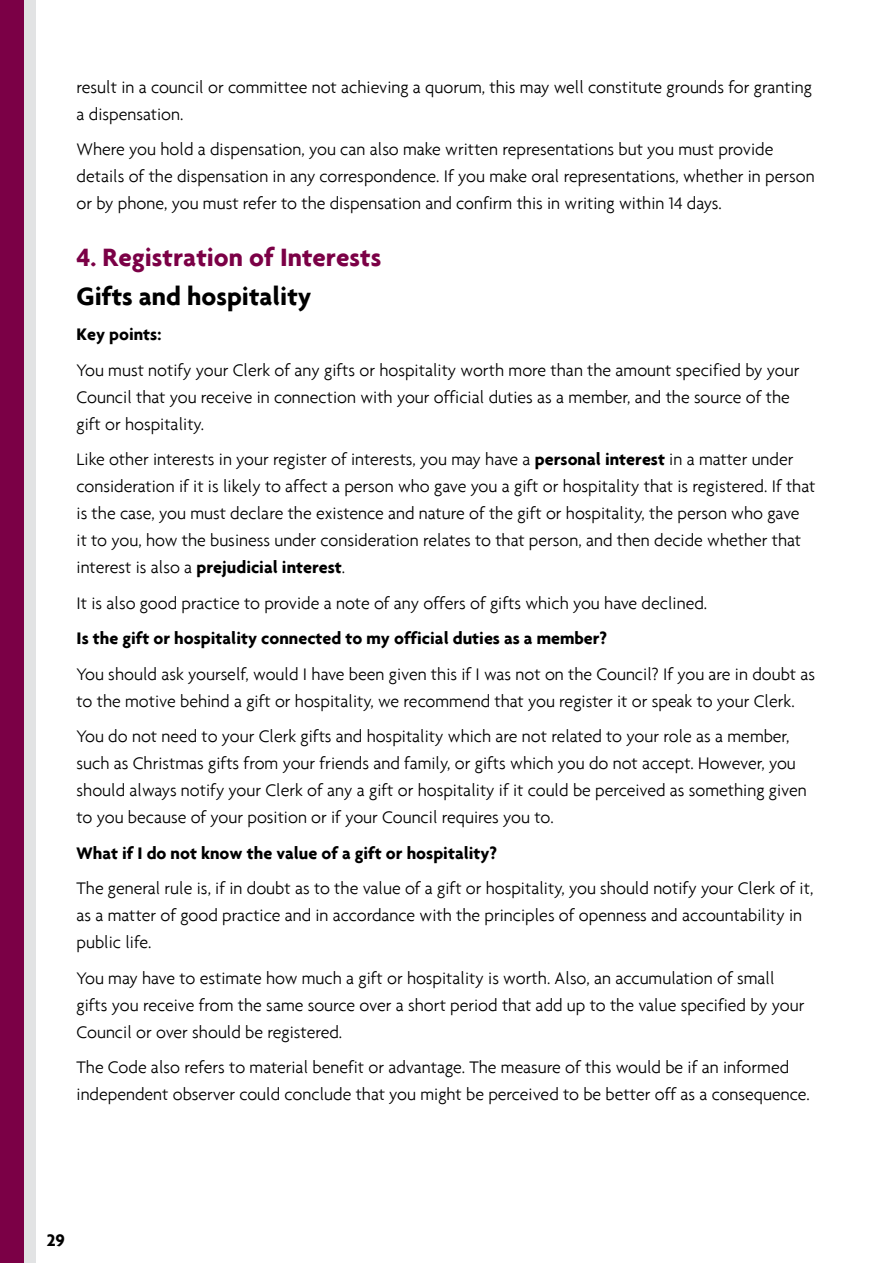
<style>
.page{position:relative;width:893px;height:1263px;background:#fff}
.page>*{position:absolute;margin:0;border:0;box-sizing:border-box;transform-origin:0 0}
.t1{font:700 27px "Agenda";color:#7b0046}
.t2{font:700 27px "Agenda";color:#000}
.t3{font:300 18px/27px "Agenda";color:#000}
.t4{font:700 18px "Agenda";color:#000}
.s1{font-weight:700}
</style>
<div class="page">
<svg style="left:23px;top:0;width:13px;height:1263px;background:#dad1d7"></svg>
<div style="left:0;top:0;width:23px;height:1263px;background:#7b0046"></div>
<p class="t3" style="left:77px;top:73px;width:737px">result in a council or committee not achieving a quorum, this may well constitute grounds for granting a dispensation.</p>
<p class="t3" style="left:77px;top:136px;width:740px">Where you hold a dispensation, you can also make written representations but you must provide details of the dispensation in any correspondence. If you make oral representations, whether in person or by phone, you must refer to the dispensation and confirm this in writing within 14 days.</p>
<h1 class="t1" style="left:77px;top:241px;width:306px">4. Registration of Interests</h1>
<h1 class="t2" style="left:77px;top:280px;width:236px">Gifts and hospitality</h1>
<p class="t4" style="left:77px;top:324px;width:86px">Key points:</p>
<p class="t3" style="left:77px;top:356px;width:724px">You must notify your Clerk of any gifts or hospitality worth more than the amount specified by your<br>Council that you receive in connection with your official duties as a member, and the source of the gift or hospitality.</p>
<p class="t3" style="left:77px;top:446px;width:740px">Like other interests in your register of interests, you may have a <span class="s1">personal interest</span> in a matter under consideration if it is likely to affect a person who gave you a gift or hospitality that is registered. If that is the case, you must declare the existence and nature of the gift or hospitality, the person who gave<br>it to you, how the business under consideration relates to that person, and then decide whether that interest is also a <span class="s1">prejudicial interest</span>.</p>
<p class="t3" style="left:77px;top:589px;width:632px">It is also good practice to provide a note of any offers of gifts which you have declined.</p>
<p class="t4" style="left:77px;top:628px;width:532px">Is the gift or hospitality connected to my official duties as a member?</p>
<p class="t3" style="left:77px;top:660px;width:740px">You should ask yourself, would I have been given this if I was not on the Council? If you are in doubt as to the motive behind a gift or hospitality, we recommend that you register it or speak to your Clerk.</p>
<p class="t3" style="left:77px;top:723px;width:732px">You do not need to your Clerk gifts and hospitality which are not related to your role as a member, such as Christmas gifts from your friends and family, or gifts which you do not accept. However, you should always notify your Clerk of any a gift or hospitality if it could be perceived as something given to you because of your position or if your Council requires you to.</p>
<p class="t4" style="left:77px;top:842px;width:422px">What if I do not know the value of a gift or hospitality?</p>
<p class="t3" style="left:77px;top:875px;width:738px">The general rule is, if in doubt as to the value of a gift or hospitality, you should notify your Clerk of it, as a matter of good practice and in accordance with the principles of openness and accountability in public life.</p>
<p class="t3" style="left:77px;top:964px;width:729px">You may have to estimate how much a gift or hospitality is worth. Also, an accumulation of small gifts you receive from the same source over a short period that add up to the value specified by your<br>Council or over should be registered.</p>
<p class="t3" style="left:77px;top:1054px;width:735px">The Code also refers to material benefit or advantage. The measure of this would be if an informed independent observer could conclude that you might be perceived to be better off as a consequence.</p>
<p class="t4" style="left:47px;top:1229px;width:20px">29</p>
</div>
